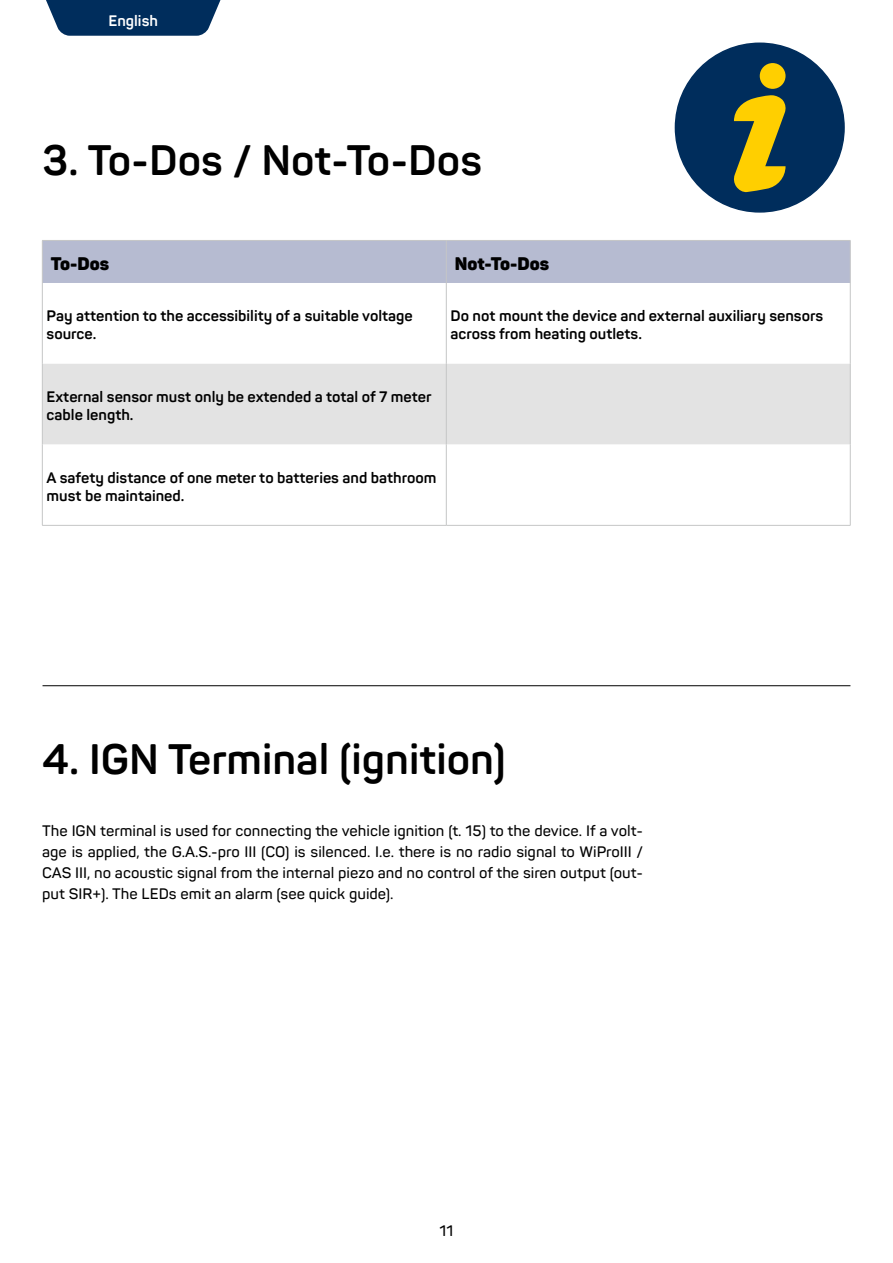
<style>
.page{position:relative;width:893px;height:1263px;background:#fff}
.page>*{position:absolute;margin:0;border:0;box-sizing:border-box;transform-origin:0 0}
.t1{font:700 42px "Panton";color:#000}
.t2{font:900 18px "Panton";color:#000}
.t3{font:600 15px/21px "Panton";color:#000;text-align:justify}
.t4{font:700 15px/18px "Panton";color:#000}
.t5{font:700 15px "Panton";color:#fff}
</style>
<div class="page">
<div style="left:675px;top:43px;width:169px;height:169px;background:#002d5c;border-radius:50%"></div>
<svg style="left:734px;top:95px;width:52px;height:97px"></svg>
<div style="left:760px;top:63px;width:25px;height:26px;background:#ffcf00;border-radius:50%"></div>
<hr style="left:43px;top:685px;width:807px;height:1px;background:#000">
<div style="left:43px;top:241px;width:807px;height:42px;background:#b6bbd1"></div>
<div style="left:43px;top:364px;width:807px;height:81px;background:#e3e3e3"></div>
<hr style="left:42px;top:241px;width:1px;height:42px;background:#c5c6c6">
<hr style="left:42px;top:283px;width:1px;height:81px;background:#c5c6c6">
<hr style="left:42px;top:364px;width:1px;height:81px;background:#c5c6c6">
<hr style="left:446px;top:241px;width:1px;height:42px;background:#c5c6c6">
<hr style="left:850px;top:241px;width:1px;height:42px;background:#c5c6c6">
<hr style="left:446px;top:283px;width:1px;height:81px;background:#c5c6c6">
<hr style="left:850px;top:283px;width:1px;height:81px;background:#c5c6c6">
<hr style="left:850px;top:364px;width:1px;height:81px;background:#c5c6c6">
<hr style="left:42px;top:240px;width:404px;height:1px;background:#c5c6c6">
<hr style="left:446px;top:240px;width:404px;height:1px;background:#c5c6c6">
<hr style="left:446px;top:364px;width:1px;height:81px;background:#c5c6c6">
<hr style="left:446px;top:445px;width:1px;height:80px;background:#c5c6c6">
<hr style="left:42px;top:445px;width:1px;height:80px;background:#c5c6c6">
<hr style="left:850px;top:445px;width:1px;height:80px;background:#c5c6c6">
<hr style="left:42px;top:525px;width:404px;height:1px;background:#c5c6c6">
<hr style="left:446px;top:525px;width:404px;height:1px;background:#c5c6c6">
<svg style="left:46px;top:0;width:175px;height:36px;background:#19426c"></svg>
<p class="t5" style="left:108px;top:11px;width:51px">English</p>
<h1 class="t1" style="left:42px;top:134px;width:441px">3. To-Dos / Not-To-Dos</h1>
<p class="t2" style="left:51px;top:252px;width:60px">To-Dos</p>
<p class="t2" style="left:455px;top:252px;width:96px">Not-To-Dos</p>
<p class="t4" style="left:47px;top:307px;width:368px">Pay attention to the accessibility of a suitable voltage source.</p>
<p class="t4" style="left:451px;top:307px;width:374px">Do not mount the device and external auxiliary sensors across from heating outlets.</p>
<p class="t4" style="left:47px;top:388px;width:386px">External sensor must only be extended a total of 7 meter cable length.</p>
<p class="t4" style="left:47px;top:469px;width:391px">A safety distance of one meter to batteries and bathroom must be maintained.</p>
<h1 class="t1" style="left:42px;top:732px;width:465px">4. IGN Terminal (ignition)</h1>
<p class="t3" style="left:42px;top:820px;width:603px">The IGN terminal is used for connecting the vehicle ignition (t. 15) to the device. If a volt&shy;age is applied, the G.A.S.-pro III (CO) is silenced. I.e. there is no radio signal to WiProIII / CAS III, no acoustic signal from the internal piezo and no control of the siren output (out&shy;put SIR+). The LEDs emit an alarm (see quick guide).</p>
<p class="t3" style="left:440px;top:1220px;width:15px">11</p>
</div>
